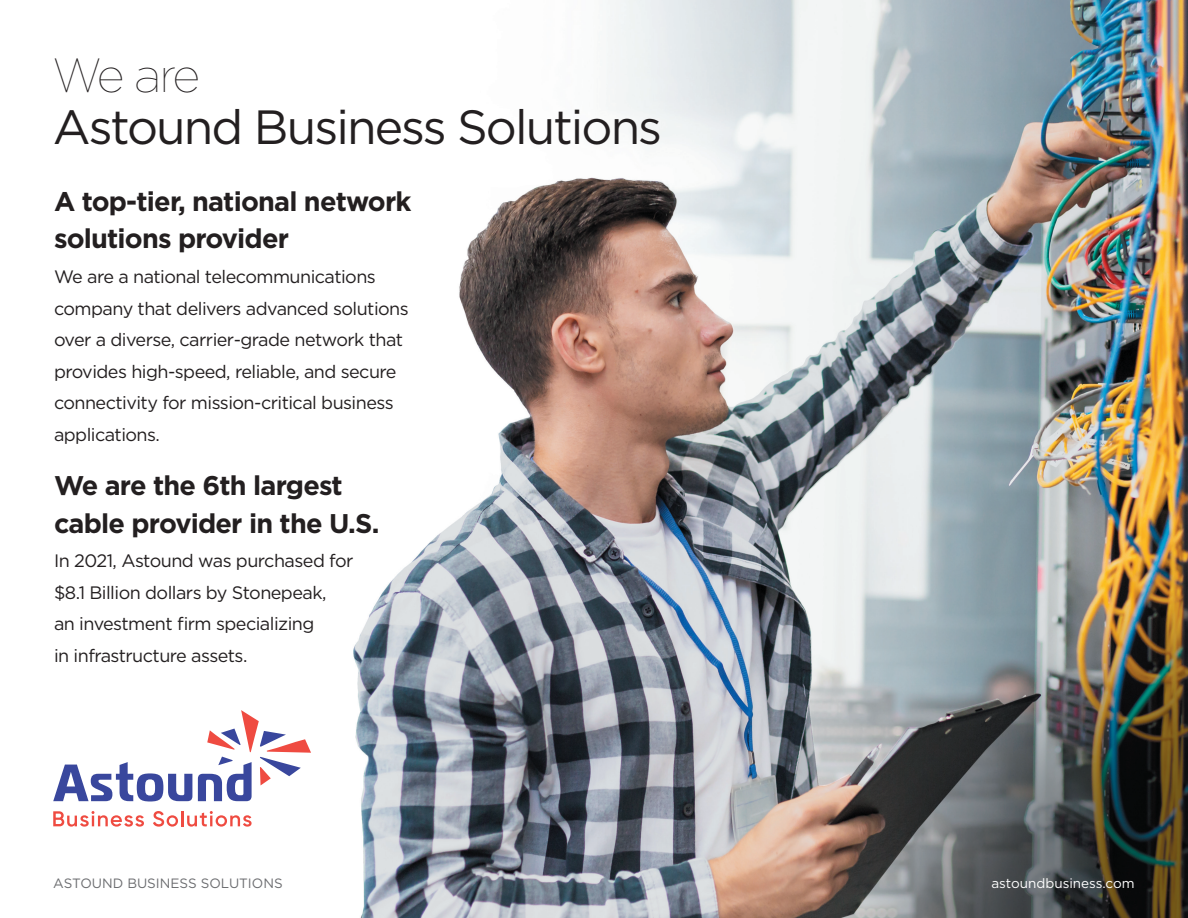
<style>
.page{position:relative;width:1188px;height:918px;background:#fff}
.page>*{position:absolute;margin:0;border:0;box-sizing:border-box;transform-origin:0 0}
.t1{font:48px "Gotham";letter-spacing:-.04em;color:#231f20}
.t2{font:100 48px "Gotham";color:#231f20}
.t3{font:700 27px/37.8px "Gotham";letter-spacing:-.03em;color:#231f20}
.t4{font:18px/31.5px "Gotham";letter-spacing:-.03em;color:#231f20}
.t5{font:13.5px "Gotham";color:#6c6d70}
.t6{font:13.5px "Gotham";color:#fff}
</style>
<div class="page">
<img style="left:353px;top:0;width:835px;height:918px">
<svg style="left:53px;top:811px;width:91px;height:16px"></svg>
<svg style="left:153px;top:811px;width:25px;height:16px"></svg>
<hr style="left:181px;top:811px;width:3px;height:15px;background:#ef4b41">
<svg style="left:187px;top:811px;width:65px;height:16px"></svg>
<svg style="left:53px;top:710px;width:258px;height:92px"></svg>
<h1 class="t2" style="left:53px;top:46px;width:149px">We are</h1>
<h1 class="t1" style="left:53px;top:97px;width:611px">Astound Business Solutions</h1>
<h2 class="t3" style="left:54px;top:182px;width:359px">A top-tier, national network solutions provider</h2>
<p class="t4" style="left:54px;top:261px;width:356px">We are a national telecommunications company that delivers advanced solutions over a diverse, carrier-grade network that provides high-speed, reliable, and secure connectivity for mission-critical business applications.</p>
<h2 class="t3" style="left:54px;top:466px;width:327px">We are the 6th largest cable provider in the U.S.</h2>
<p class="t4" style="left:54px;top:545px;width:301px">In 2021, Astound was purchased for $8.1 Billion dollars by Stonepeak,<br>an investment firm specializing<br>in infrastructure assets.</p>
<p class="t5" style="left:53px;top:875px;width:231px">ASTOUND BUSINESS SOLUTIONS</p>
<p class="t6" style="left:991px;top:875px;width:145px">astoundbusiness.com</p>
</div>
